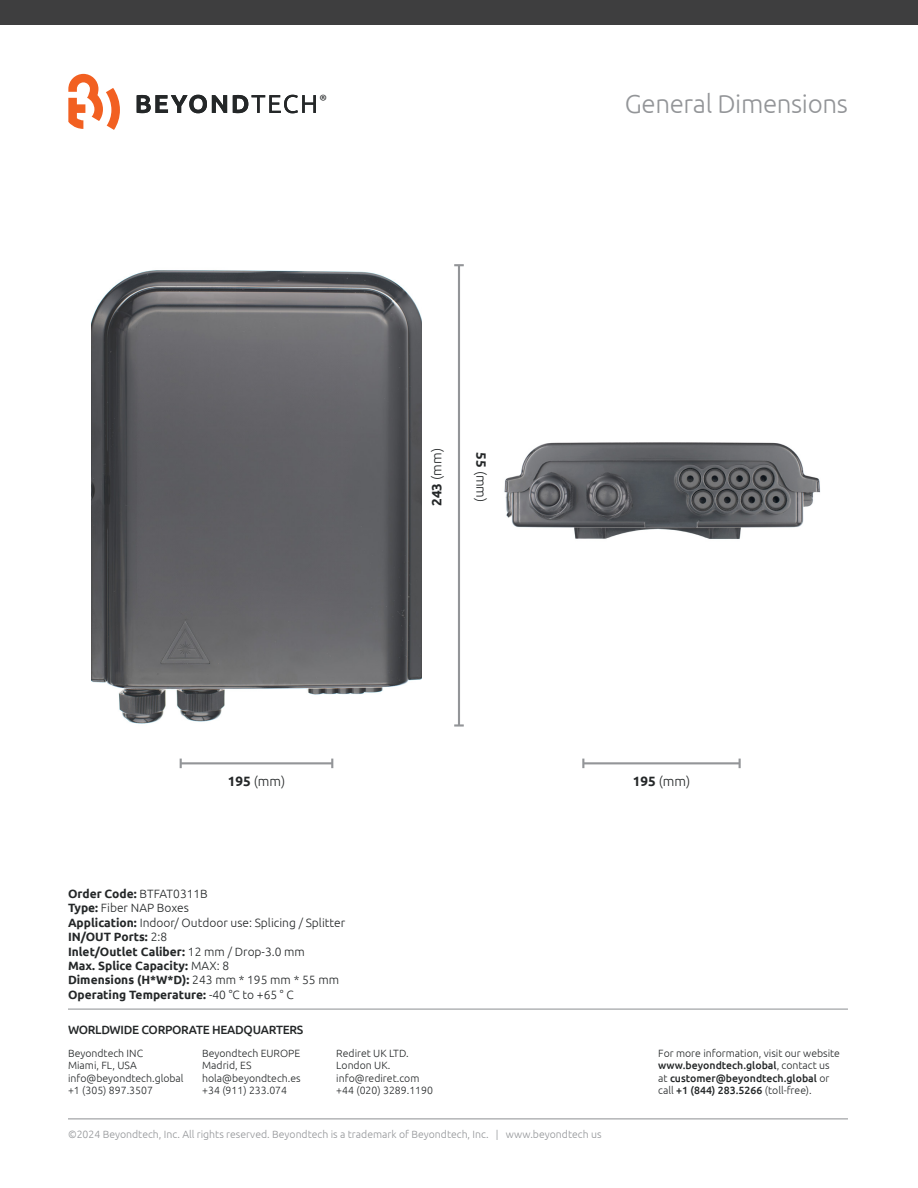
<style>
.page{position:relative;width:918px;height:1188px;background:#fff}
.page>*{position:absolute;margin:0;border:0;box-sizing:border-box;transform-origin:0 0}
.t1{font:300 25.95px "Ubuntu";letter-spacing:-.015em;color:#939598}
.t2{font:18px "Myriad Pro";color:#242728}
.t3{font:300 13.5px "Ubuntu";color:#242728}
.t4{font:700 12px/14.4px "Ubuntu";color:#242728}
.t5{font:500 12px "Ubuntu";letter-spacing:-.025em;color:#242728}
.t6{font:300 10.5px/12.6px "Ubuntu";color:#242728}
.t7{font:300 10.5px "Ubuntu";color:#939598}
.s1{font-weight:700}
.s2{font-weight:300}
.s3{font-weight:500}
</style>
<div class="page">
<svg style="left:68px;top:74px;width:52px;height:56px"></svg>
<svg style="left:137px;top:95px;width:90px;height:18px"></svg>
<svg style="left:233px;top:95px;width:83px;height:18px"></svg>
<hr style="left:181px;top:762px;width:151px;height:2px;background:#939598">
<svg style="left:180px;top:759px;width:2px;height:9px"></svg>
<svg style="left:331px;top:759px;width:2px;height:9px"></svg>
<div style="left:0;top:0;width:918px;height:24px;background:#3e3e3f"></div>
<hr style="left:68px;top:1009px;width:780px;height:1px;background:#939598">
<hr style="left:68px;top:1118px;width:780px;height:1px;background:#939598">
<hr style="left:458px;top:265px;width:2px;height:460px;background:#939598">
<svg style="left:454px;top:724px;width:10px;height:3px"></svg>
<svg style="left:454px;top:264px;width:10px;height:2px"></svg>
<hr style="left:583px;top:762px;width:157px;height:2px;background:#939598">
<svg style="left:582px;top:759px;width:2px;height:9px"></svg>
<svg style="left:739px;top:759px;width:2px;height:9px"></svg>
<img style="left:91px;top:270px;width:331px;height:454px">
<img style="left:504px;top:442px;width:317px;height:97px">
<h2 class="t2" style="left:320px;top:90px;width:9px">®</h2>
<p class="t3" style="left:429px;top:506px;width:59px;rotate:-90deg"><span class="s1">243</span> (mm)</p>
<p class="t3" style="left:489px;top:452px;width:51px;rotate:90deg"><span class="s1">55</span> (mm)</p>
<p class="t3" style="left:228px;top:773px;width:59px"><span class="s1">195</span> (mm)</p>
<p class="t4" style="left:68px;top:886px;width:279px">Order Code: <span class="s2">BTFAT0311B<br></span>Type: <span class="s2">Fiber NAP Boxes<br></span>Application: <span class="s2">Indoor/ Outdoor use: Splicing / Splitter </span>IN/OUT Ports: <span class="s2">2:8<br></span>Inlet/Outlet Caliber: <span class="s2">12 mm / Drop-3.0 mm<br></span>Max. Splice Capacity: <span class="s2">MAX: 8<br></span>Dimensions (H*W*D): <span class="s2">243 mm * 195 mm * 55 mm </span>Operating Temperature: <span class="s2">-40 °C to +65 ° C</span></p>
<p class="t5" style="left:68px;top:1023px;width:237px">WORLDWIDE CORPORATE HEADQUARTERS</p>
<h1 class="t1" style="left:625px;top:89px;width:225px">General Dimensions</h1>
<p class="t3" style="left:633px;top:773px;width:59px"><span class="s1">195</span> (mm)</p>
<p class="t6" style="left:68px;top:1046px;width:117px">Beyondtech INC<br>Miami, FL, USA info@beyondtech.global +1 (305) 897.3507</p>
<p class="t6" style="left:202px;top:1046px;width:100px">Beyondtech EUROPE<br>Madrid, ES hola@beyondtech.es +34 (911) 233.074</p>
<p class="t6" style="left:336px;top:1046px;width:98px">Rediret UK LTD.<br>London UK. info@rediret.com +44 (020) 3289.1190</p>
<p class="t6" style="left:658px;top:1046px;width:183px">For more information, visit our website <span class="s3">www.beyondtech.global</span>, contact us at <span class="s3">customer@beyondtech.global</span> or call <span class="s3">+1 (844) 283.5266</span> (toll-free).</p>
<p class="t7" style="left:68px;top:1128px;width:535px">©2024 Beyondtech, Inc. All rights reserved. Beyondtech is a trademark of Beyondtech, Inc. | www.beyondtech us</p>
</div>
